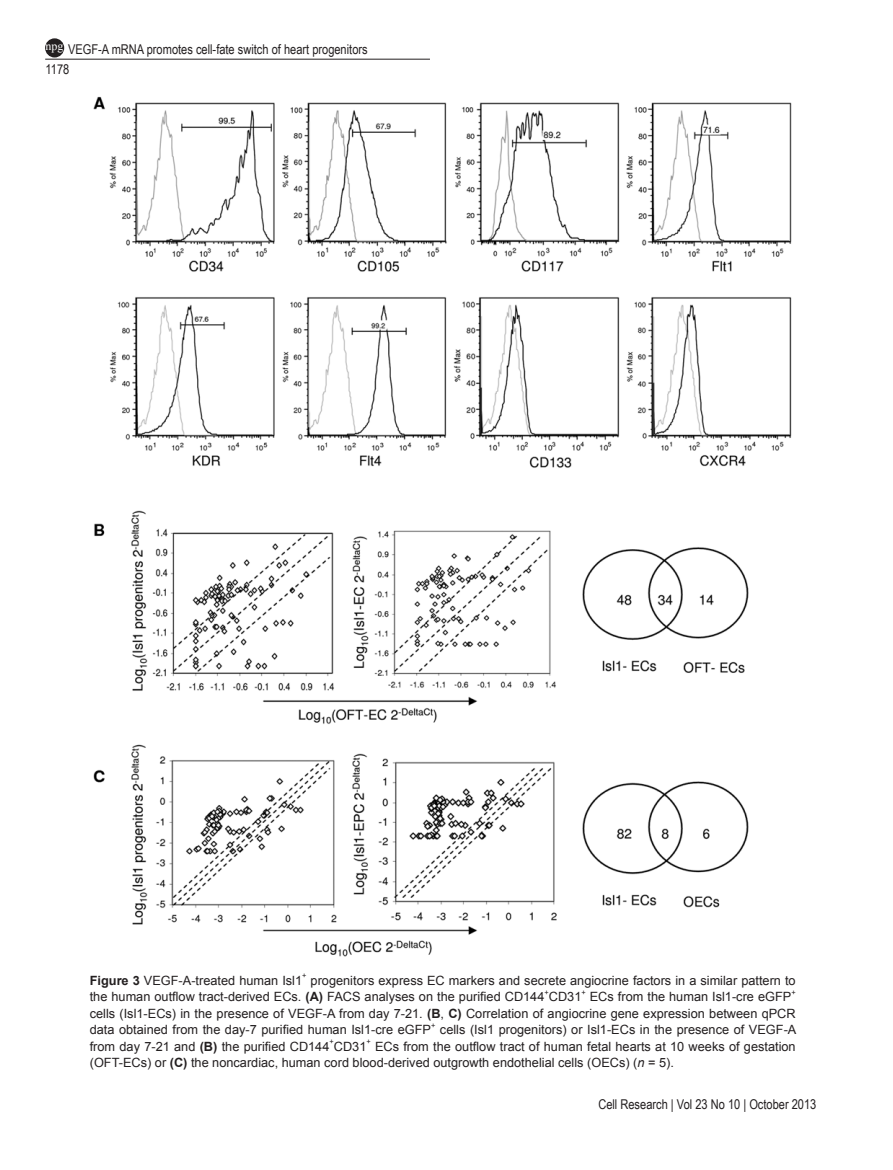
<style>
.page{position:relative;width:893px;height:1170px;background:#fff}
.page>*{position:absolute;margin:0;border:0;box-sizing:border-box;transform-origin:0 0}
.t1{font:13.5px/19.8px "Arial Narrow";color:#231f20}
.t2{font:12.75px/16.5px "Arial";color:#231f20}
.t3{font:12px "Times New Roman";color:#fff}
.t4{font:7.5px "Arial";color:#231f20}
.s1{font-weight:700}
.s2{font-style:italic}
</style>
<div class="page">
<hr style="left:45px;top:59px;width:385px;height:1px;background:#231f20">
<div style="left:46px;top:39px;width:17px;height:18px;background:#231f20;border-radius:50%"></div>
<div style="left:45px;top:38px;width:19px;height:19px;border:2px solid #231f20;border-radius:50%"></div>
<img style="left:93px;top:96px;width:699px;height:861px">
<p class="t1" style="left:46px;top:39px;width:324px;text-indent:23px">VEGF-A mRNA promotes cell-fate switch of heart progenitors<br>1178</p>
<p class="t3" style="left:46px;top:38px;width:19px">npg</p>
<p class="t2" style="left:90px;top:971px;width:214px"><span class="s1">Figure 3</span> VEGF-A-treated human Isl1</p>
<p class="t4" style="left:302px;top:970px;width:6px">+</p>
<p class="t2" style="left:90px;top:971px;width:707px;text-indent:221px">progenitors express EC markers and secrete angiocrine factors in a similar pattern to the human outflow tract-derived ECs. <span class="s1">(A)</span> FACS analyses on the purified CD144 CD31</p>
<p class="t4" style="left:544px;top:987px;width:6px">+</p>
<p class="t4" style="left:581px;top:987px;width:6px">+</p>
<p class="t2" style="left:590px;top:988px;width:203px">ECs from the human Isl1-cre eGFP</p>
<p class="t4" style="left:791px;top:987px;width:6px">+</p>
<p class="t2" style="left:90px;top:1004px;width:707px">cells (Isl1-ECs) in the presence of VEGF-A from day 7-21. <span class="s1">(B</span>, <span class="s1">C)</span> Correlation of angiocrine gene expression between qPCR data obtained from the day-7 purified human Isl1-cre eGFP</p>
<p class="t4" style="left:431px;top:1020px;width:6px">+</p>
<p class="t2" style="left:440px;top:1021px;width:358px">cells (Isl1 progenitors) or Isl1-ECs in the presence of VEGF-A</p>
<p class="t4" style="left:329px;top:1036px;width:6px">+</p>
<p class="t4" style="left:366px;top:1036px;width:6px">+</p>
<p class="t2" style="left:90px;top:1037px;width:707px;text-indent:285px">ECs from the outflow tract of human fetal hearts at 10 weeks of gestation (OFT-ECs) or <span class="s1">(C)</span> the noncardiac, human cord blood-derived outgrowth endothelial cells (OECs) (<span class="s2">n</span> = 5).</p>
<p class="t2" style="left:90px;top:1037px;width:278px">from day 7-21 and <span class="s1">(B)</span> the purified CD144 CD31</p>
<p class="t1" style="left:598px;top:1093px;width:220px">Cell Research | Vol 23 No 10 | October 2013</p>
</div>
